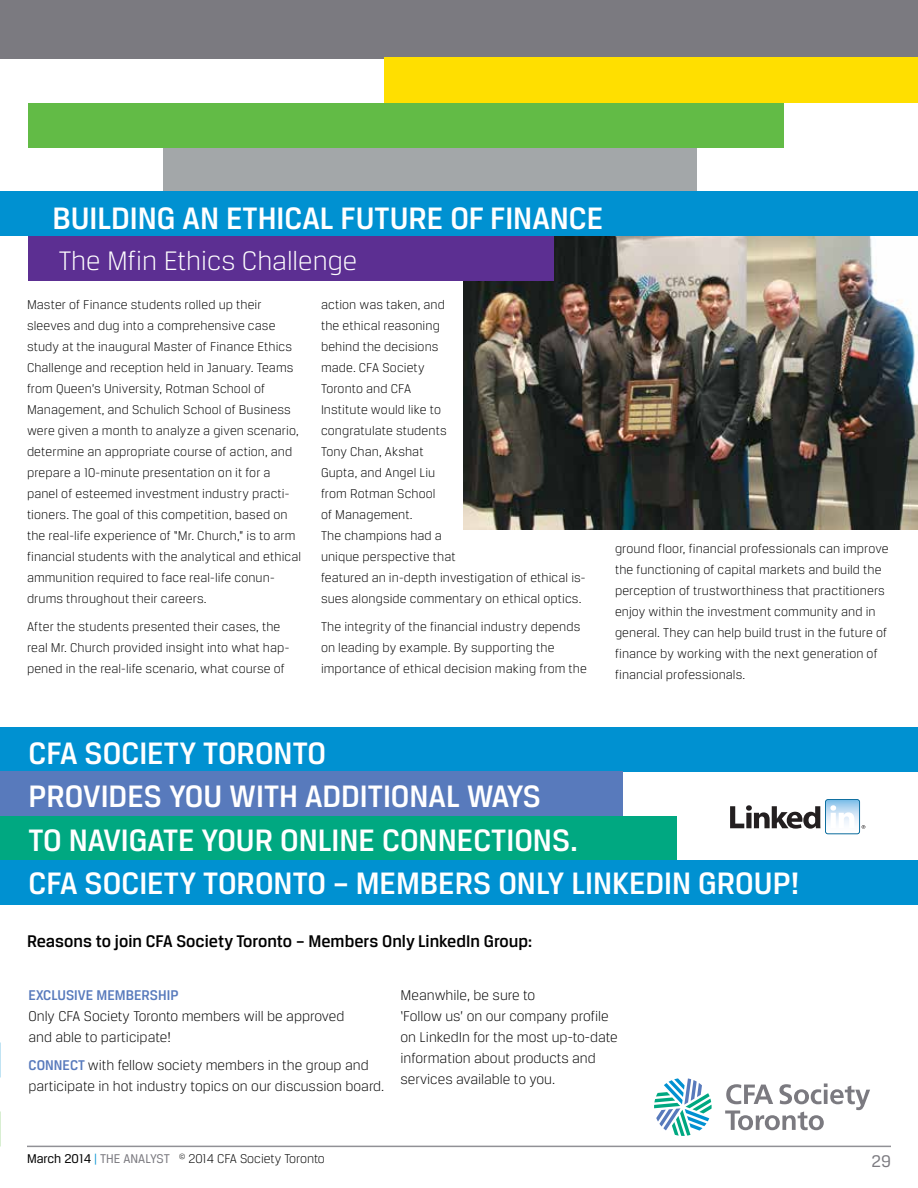
<style>
.page{position:relative;width:918px;height:1188px;background:#fff}
.page>*{position:absolute;margin:0;border:0;box-sizing:border-box;transform-origin:0 0}
.t1{font:500 33px/43.5px "Breuer Text";color:#fff}
.t2{font:300 28.5px "Breuer Text";color:#fff}
.t3{font:500 18px "Breuer Text";color:#000}
.t4{font:18px "Breuer Text";color:#7b7a80}
.t5{font:300 15px/21px "Breuer Text";color:#000}
.t6{font:500 15px "Breuer Text";color:#587abc}
.t7{font:300 13.5px/21px "Breuer Text";letter-spacing:.01em;color:#000}
.t8{font:13.5px "Breuer Text";color:#7b7a80}
.s1{font-weight:500;color:#587abc}
.s2{color:#000}
.s3{color:#0091d1}
</style>
<div class="page">
<hr style="left:27px;top:1146px;width:864px;height:1px;background:#919196">
<svg style="left:730px;top:799px;width:135px;height:35px"></svg>
<svg style="left:654px;top:1078px;width:58px;height:58px"></svg>
<svg style="left:725px;top:1083px;width:145px;height:47px"></svg>
<div style="left:0;top:727px;width:918px;height:44px;background:#0091d1"></div>
<div style="left:0;top:771px;width:622px;height:45px;background:#587abc"></div>
<div style="left:0;top:816px;width:676px;height:44px;background:#00a881"></div>
<div style="left:0;top:860px;width:918px;height:45px;background:#0091d1"></div>
<img style="left:464px;top:236px;width:454px;height:294px">
<div style="left:0;top:0;width:918px;height:58px;background:#7b7a80"></div>
<div style="left:384px;top:58px;width:534px;height:45px;background:#ffdf00"></div>
<div style="left:0;top:191px;width:918px;height:45px;background:#0091d1"></div>
<div style="left:28px;top:236px;width:526px;height:44px;background:#5c2f92"></div>
<div style="left:164px;top:147px;width:534px;height:44px;background:#a3a7a9"></div>
<div style="left:28px;top:103px;width:756px;height:44px;background:#62bb46"></div>
<h1 class="t1" style="left:52px;top:196px;width:553px">BUILDING AN ETHICAL FUTURE OF FINANCE</h1>
<h2 class="t2" style="left:59px;top:245px;width:300px">The Mfin Ethics Challenge</h2>
<p class="t7" style="left:27px;top:294px;width:276px">Master of Finance students rolled up their sleeves and dug into a comprehensive case study at the inaugural Master of Finance Ethics Challenge and reception held in January. Teams from Queen’s University, Rotman School of Management, and Schulich School of Business were given a month to analyze a given scenario, determine an appropriate course of action, and prepare a 10-minute presentation on it for a panel of esteemed investment industry practi&shy;tioners. The goal of this competition, based on the real-life experience of “Mr. Church,” is to arm financial students with the analytical and ethical ammunition required to face real-life conun&shy;drums throughout their careers.</p>
<p class="t7" style="left:27px;top:616px;width:264px">After the students presented their cases, the real Mr. Church provided insight into what hap&shy;pened in the real-life scenario, what course of</p>
<p class="t7" style="left:321px;top:294px;width:266px">action was taken, and<br>the ethical reasoning<br>behind the decisions<br>made. CFA Society<br>Toronto and CFA<br>Institute would like to<br>congratulate students<br>Tony Chan, Akshat<br>Gupta, and Angel Liu<br>from Rotman School<br>of Management.<br>The champions had a<br>unique perspective that<br>featured an in-depth investigation of ethical is&shy;sues alongside commentary on ethical optics.</p>
<p class="t7" style="left:321px;top:616px;width:267px">The integrity of the financial industry depends on leading by example. By supporting the importance of ethical decision making from the</p>
<p class="t7" style="left:615px;top:538px;width:275px">ground floor, financial professionals can improve the functioning of capital markets and build the perception of trustworthiness that practitioners enjoy within the investment community and in general. They can help build trust in the future of finance by working with the next generation of financial professionals.</p>
<h1 class="t1" style="left:28px;top:731px;width:772px">CFA SOCIETY TORONTO<br>PROVIDES YOU WITH ADDITIONAL WAYS<br>TO NAVIGATE YOUR ONLINE CONNECTIONS.<br>CFA SOCIETY TORONTO – MEMBERS ONLY LINKEDIN GROUP!</h1>
<h3 class="t3" style="left:27px;top:931px;width:507px">Reasons to join CFA Society Toronto – Members Only LinkedIn Group:</h3>
<p class="t6" style="left:28px;top:987px;width:152px">EXCLUSIVE MEMBERSHIP</p>
<p class="t5" style="left:28px;top:1006px;width:317px">Only CFA Society Toronto members will be approved and able to participate!</p>
<p class="t5" style="left:28px;top:1054px;width:357px"><span class="s1">CONNECT</span> with fellow society members in the group and participate in hot industry topics on our discussion board.</p>
<p class="t5" style="left:400px;top:985px;width:219px">Meanwhile, be sure to<br>‘Follow us’ on our company profile on LinkedIn for the most up-to-date information about products and services available to you.</p>
<p class="t7" style="left:179px;top:1148px;width:147px"><sup>©</sup> 2014 CFA Society Toronto</p>
<p class="t8" style="left:27px;top:1153px;width:144px"><span class="s2">March 2014</span> <span class="s3">|</span> THE ANALYST</p>
<h3 class="t4" style="left:872px;top:1153px;width:21px">29</h3>
</div>
